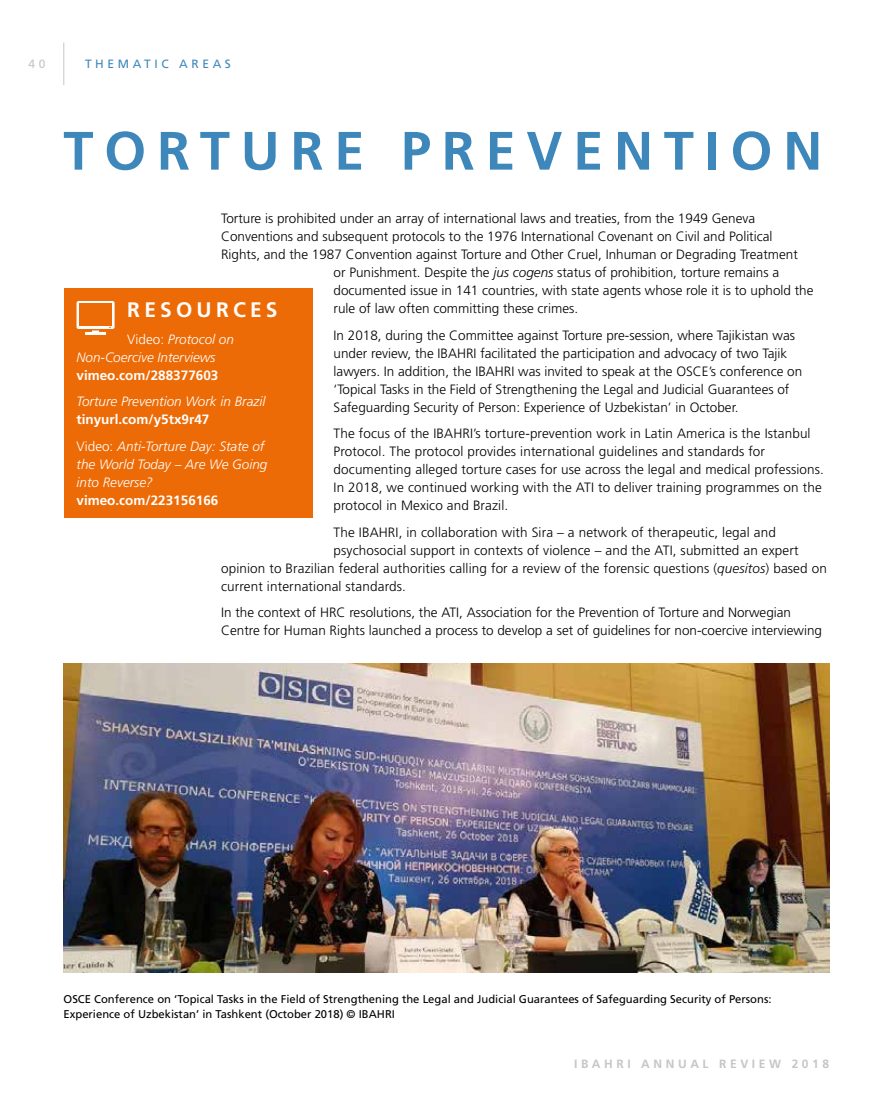
<style>
.page{position:relative;width:893px;height:1106px;background:#fff}
.page>*{position:absolute;margin:0;border:0;box-sizing:border-box;transform-origin:0 0}
.t1{font:700 54px "Frutiger";letter-spacing:.2em;color:#3e87bb}
.t2{font:700 21px "Frutiger";letter-spacing:.2em;color:#fff}
.t3{font:300 13.5px/18px "Frutiger";color:#000}
.t4{font:italic 300 13.5px/18px "Frutiger";color:#fff}
.t5{font:700 13.5px "Frutiger";color:#fff}
.t6{font:700 12px "Frutiger";letter-spacing:.3em;color:#c6c6c6}
.t7{font:12px "Frutiger";letter-spacing:.3em;color:#3e87bb}
.t8{font:12px "Frutiger";color:#c6c6c6}
.t9{font:11.25px/14.2px "Frutiger";color:#000}
.s1{font-style:italic}
.s2{font-style:normal}
.s3{font-weight:700;font-style:normal}
</style>
<div class="page">
<hr style="left:63px;top:43px;width:1px;height:42px;background:#c6c6c6">
<div style="left:64px;top:288px;width:248px;height:229px;background:#ed6b06"></div>
<svg style="left:77px;top:301px;width:38px;height:28px"></svg>
<svg style="left:85px;top:327px;width:26px;height:8px"></svg>
<div style="left:80px;top:304px;width:32px;height:22px;background:#ed6b06"></div>
<img style="left:64px;top:663px;width:765px;height:309px">
<p class="t8" style="left:29px;top:57px;width:18px">4 0</p>
<p class="t7" style="left:85px;top:57px;width:147px">THEMATIC AREAS</p>
<h1 class="t1" style="left:63px;top:119px;width:760px">TORTURE PREVENTION</h1>
<p class="t3" style="left:221px;top:209px;width:536px">Torture is prohibited under an array of international laws and treaties, from the 1949 Geneva</p>
<p class="t3" style="left:221px;top:227px;width:553px">Conventions and subsequent protocols to the 1976 International Covenant on Civil and Political</p>
<p class="t3" style="left:221px;top:245px;width:578px">Rights, and the 1987 Convention against Torture and Other Cruel, Inhuman or Degrading Treatment</p>
<p class="t3" style="left:334px;top:263px;width:447px">or Punishment. Despite the <span class="s1">jus cogens</span> status of prohibition, torture remains a</p>
<p class="t3" style="left:334px;top:281px;width:481px">documented issue in 141 countries, with state agents whose role it is to uphold the</p>
<p class="t3" style="left:334px;top:299px;width:246px">rule of law often committing these crimes.</p>
<p class="t3" style="left:334px;top:326px;width:470px">In 2018, during the Committee against Torture pre-session, where Tajikistan was under review, the IBAHRI facilitated the participation and advocacy of two Tajik lawyers. In addition, the IBAHRI was invited to speak at the OSCE’s conference on ‘Topical Tasks in the Field of Strengthening the Legal and Judicial Guarantees of Safeguarding Security of Person: Experience of Uzbekistan’ in October.</p>
<p class="t3" style="left:334px;top:424px;width:492px">The focus of the IBAHRI’s torture-prevention work in Latin America is the Istanbul Protocol. The protocol provides international guidelines and standards for documenting alleged torture cases for use across the legal and medical professions.<br>In 2018, we continued working with the ATI to deliver training programmes on the protocol in Mexico and Brazil.</p>
<p class="t3" style="left:334px;top:523px;width:444px">The IBAHRI, in collaboration with Sira – a network of therapeutic, legal and</p>
<p class="t3" style="left:334px;top:541px;width:466px">psychosocial support in contexts of violence – and the ATI, submitted an expert</p>
<p class="t3" style="left:221px;top:559px;width:607px">opinion to Brazilian federal authorities calling for a review of the forensic questions (<span class="s1">quesitos</span>) based on</p>
<p class="t3" style="left:221px;top:577px;width:186px">current international standards.</p>
<p class="t3" style="left:221px;top:603px;width:602px">In the context of HRC resolutions, the ATI, Association for the Prevention of Torture and Norwegian<br>Centre for Human Rights launched a process to develop a set of guidelines for non-coercive interviewing</p>
<h2 class="t2" style="left:127px;top:298px;width:152px">RESOURCES</h2>
<p class="t4" style="left:77px;top:330px;width:159px;text-indent:51px"><span class="s2">Video:</span> Protocol on<br>Non-Coercive Interviews</p>
<p class="t5" style="left:77px;top:367px;width:143px">vimeo.com/288377603</p>
<p class="t4" style="left:77px;top:392px;width:190px">Torture Prevention Work in Brazil</p>
<p class="t4" style="left:77px;top:406px;width:189px;line-height:26.5px"><span class="s3">tinyurl.com/y5tx9r47<br></span><span class="s2">Video:</span> Anti-Torture Day: State of</p>
<p class="t4" style="left:77px;top:455px;width:192px">the World Today – Are We Going into Reverse?</p>
<p class="t5" style="left:77px;top:492px;width:143px">vimeo.com/223156166</p>
<p class="t9" style="left:64px;top:992px;width:709px">OSCE Conference on ‘Topical Tasks in the Field of Strengthening the Legal and Judicial Guarantees of Safeguarding Security of Persons:<br>Experience of Uzbekistan’ in Tashkent (October 2018) © IBAHRI</p>
<p class="t6" style="left:574px;top:1056px;width:257px">IBAHRI ANNUAL REVIEW 2018</p>
</div>
